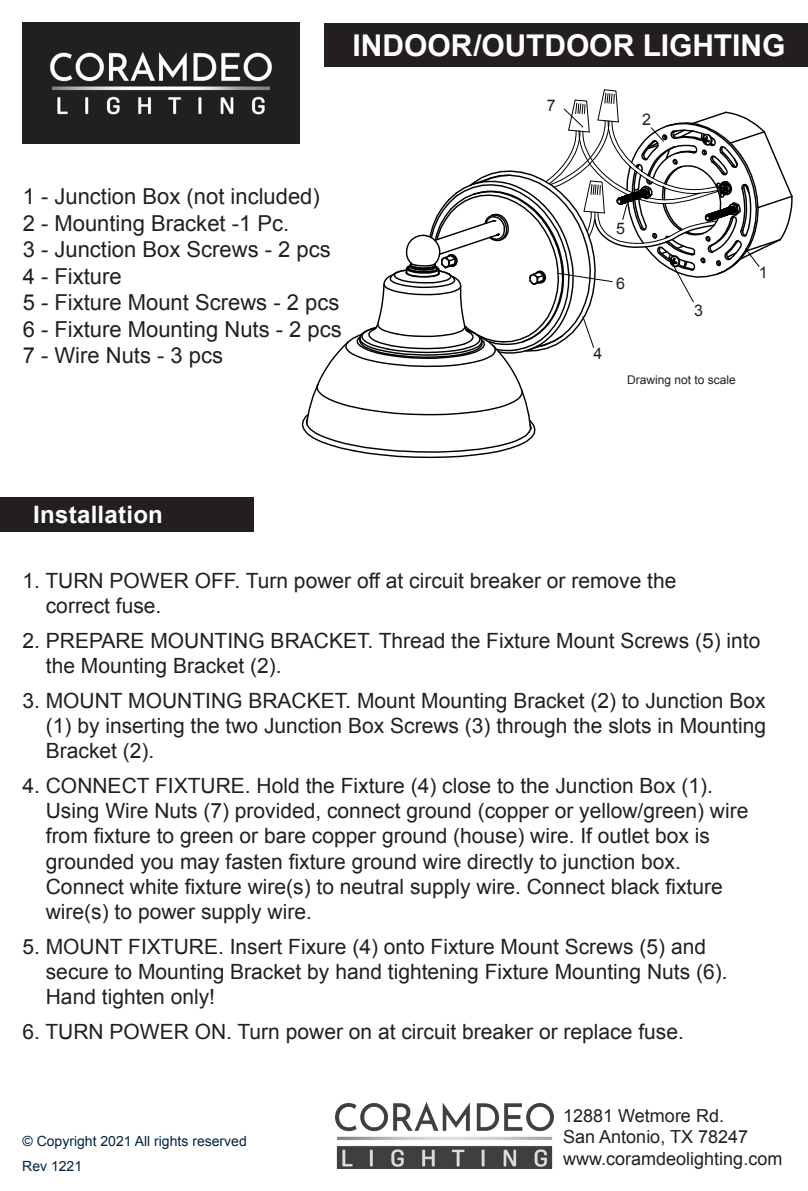
<style>
.page{position:relative;width:808px;height:1191px;background:#fff}
.page>*{position:absolute;margin:0;border:0;box-sizing:border-box;transform-origin:0 0}
.t1{font:700 30px "Arial";color:#fff}
.t2{font:700 24px "Arial";letter-spacing:.01em;color:#fff}
.t3{font:22px "Arial";color:#231f20}
.t4{font:21px/25.2px "Arial";color:#231f20}
.t5{font:18px "Arial";color:#231f20}
.t6{font:16px "Arial";color:#231f20}
.t7{font:14px "Arial";color:#002340}
.Paragraph_Style_1{font:12px "Arial";color:#231f20}
</style>
<div class="page">
<div style="left:0;top:497px;width:253px;height:34px;background:#231f20"></div>
<img style="left:23px;top:23px;width:277px;height:121px">
<svg style="left:301px;top:89px;width:492px;height:370px"></svg>
<img style="left:335px;top:1102px;width:218px;height:66px">
<div style="left:325px;top:23px;width:483px;height:44px;background:#231f20"></div>
<p class="t1" style="left:352px;top:25px;width:434px">INDOOR/OUTDOOR LIGHTING</p>
<p class="t3" style="left:23px;top:182px;width:299px">1 - Junction Box (not included)</p>
<p class="t3" style="left:23px;top:209px;width:268px">2 - Mounting Bracket -1 Pc.</p>
<p class="t3" style="left:23px;top:235px;width:310px">3 - Junction Box Screws - 2 pcs</p>
<p class="t3" style="left:23px;top:261px;width:101px">4 - Fixture</p>
<p class="t3" style="left:23px;top:288px;width:318px">5 - Fixture Mount Screws - 2 pcs</p>
<p class="t3" style="left:23px;top:314px;width:321px">6 - Fixture Mounting Nuts - 2 pcs</p>
<p class="t3" style="left:23px;top:341px;width:202px">7 - Wire Nuts - 3 pcs</p>
<p class="t2" style="left:33px;top:499px;width:131px">Installation</p>
<p class="t6" style="left:547px;top:95px;width:10px">7</p>
<p class="t6" style="left:642px;top:109px;width:10px">2</p>
<p class="t6" style="left:616px;top:218px;width:10px">5</p>
<p class="t6" style="left:594px;top:343px;width:10px">4</p>
<p class="t6" style="left:616px;top:273px;width:10px">6</p>
<p class="t6" style="left:694px;top:299px;width:10px">3</p>
<p class="Paragraph_Style_1" style="left:627px;top:371px;width:110px">Drawing not to scale</p>
<p class="t6" style="left:759px;top:262px;width:10px">1</p>
<p class="t4" style="left:46px;top:568px;width:632px;text-indent:-23px">1. TURN POWER OFF. Turn power off at circuit breaker or remove the correct fuse.</p>
<p class="t4" style="left:46px;top:628px;width:716px;text-indent:-23px">2. PREPARE MOUNTING BRACKET. Thread the Fixture Mount Screws (5) into the Mounting Bracket (2).</p>
<p class="t4" style="left:22px;top:688px;width:745px;text-align:right">3. MOUNT MOUNTING BRACKET. Mount Mounting Bracket (2) to Junction Box (1) by inserting the two Junction Box Screws (3) through the slots in Mounting</p>
<p class="t4" style="left:46px;top:738px;width:110px">Bracket (2).</p>
<p class="t4" style="left:46px;top:773px;width:704px;text-indent:-23px">4. CONNECT FIXTURE. Hold the Fixture (4) close to the Junction Box (1).<br>Using Wire Nuts (7) provided, connect ground (copper or yellow/green) wire from fixture to green or bare copper ground (house) wire. If outlet box is grounded you may fasten fixture ground wire directly to junction box.</p>
<p class="t4" style="left:46px;top:874px;width:678px">Connect white fixture wire(s) to neutral supply wire. Connect black fixture wire(s) to power supply wire.</p>
<p class="t4" style="left:22px;top:934px;width:685px">5. MOUNT FIXTURE. Insert Fixure (4) onto Fixture Mount Screws (5) and</p>
<p class="t4" style="left:46px;top:959px;width:683px">secure to Mounting Bracket by hand tightening Fixture Mounting Nuts (6).</p>
<p class="t4" style="left:46px;top:984px;width:171px">Hand tighten only!</p>
<p class="t4" style="left:22px;top:1019px;width:663px">6. TURN POWER ON. Turn power on at circuit breaker or replace fuse.</p>
<p class="t7" style="left:22px;top:1132px;width:226px">© Copyright 2021 All rights reserved</p>
<p class="t7" style="left:22px;top:1157px;width:61px">Rev 1221</p>
<p class="t5" style="left:563px;top:1103px;width:162px">12881 Wetmore Rd.</p>
<p class="t5" style="left:563px;top:1125px;width:186px">San Antonio, TX 78247</p>
<p class="t5" style="left:563px;top:1147px;width:221px">www.coramdeolighting.com</p>
</div>
